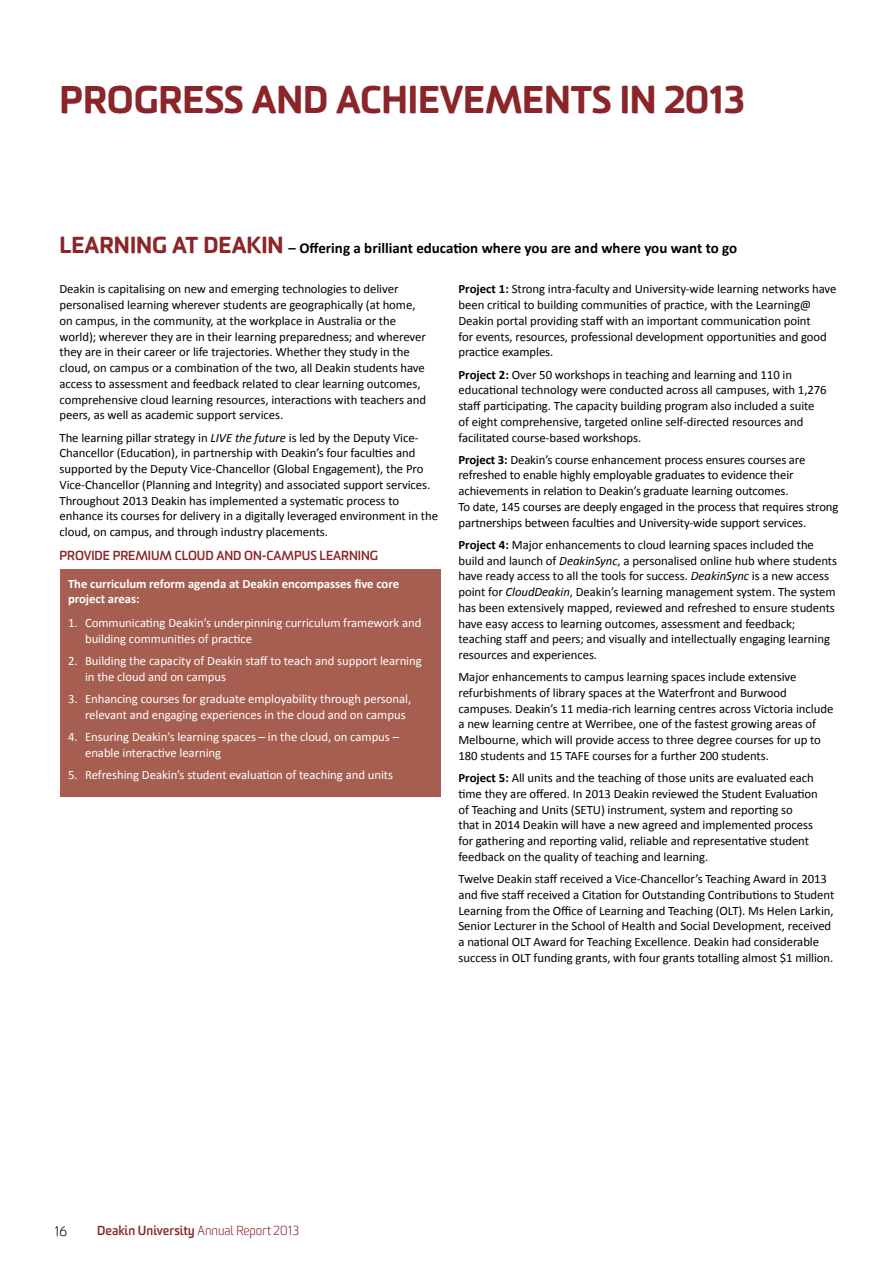
<style>
.page{position:relative;width:893px;height:1263px;background:#fff}
.page>*{position:absolute;margin:0;border:0;box-sizing:border-box;transform-origin:0 0}
.CHAPTER_headers_BOLD{font:900 37.5px "Sommet Rounded";letter-spacing:-.005em;color:#8a2529}
._1st_HEADER{font:700 15px "Calibri";color:#000}
.t1{font:300 13.5px "Sommet Rounded";color:#000}
.BODY_Copy{font:12.75px/15.8px "Calibri";letter-spacing:-.005em;color:#000}
.BODY_Copy-2{font:12.75px/15.8px "Calibri";letter-spacing:-.005em;color:#fff}
._2nd_HEADER_red{font:700 12.75px "Sommet Rounded";letter-spacing:-.005em;color:#8a2529}
._3rd_HEADER_black{font:700 12.75px/15px "Calibri";letter-spacing:-.005em;color:#fff}
.s1{font-family:"Sommet Rounded";font-weight:900;font-size:22.5px;color:#8a2529}
.s2{font-style:italic}
.s3{font-weight:700}
.s4{font-weight:300}
</style>
<div class="page">
<div style="left:60px;top:569px;width:380px;height:228px;background:#a55e4f"></div>
<p class="CHAPTER_headers_BOLD" style="left:60px;top:75px;width:687px">PROGRESS AND ACHIEVEMENTS IN 2013</p>
<h1 class="_1st_HEADER" style="left:60px;top:238px;width:679px"><span class="s1">LEARNING AT DEAKIN</span> – Offering a brilliant education where you are and where you want to go</h1>
<p class="BODY_Copy" style="left:60px;top:281px;width:368px">Deakin is capitalising on new and emerging technologies to deliver personalised learning wherever students are geographically (at home, on campus, in the community, at the workplace in Australia or the world); wherever they are in their learning preparedness; and wherever they are in their career or life trajectories. Whether they study in the cloud, on campus or a combination of the two, all Deakin students have access to assessment and feedback related to clear learning outcomes, comprehensive cloud learning resources, interactions with teachers and peers, as well as academic support services.</p>
<p class="BODY_Copy" style="left:60px;top:429px;width:380px">The learning pillar strategy in <span class="s2">LIVE the future</span> is led by the Deputy Vice-Chancellor (Education), in partnership with Deakin’s four faculties and supported by the Deputy Vice-Chancellor (Global Engagement), the Pro Vice-Chancellor (Planning and Integrity) and associated support services.<br>Throughout 2013 Deakin has implemented a systematic process to enhance its courses for delivery in a digitally leveraged environment in the cloud, on campus, and through industry placements.</p>
<h2 class="_2nd_HEADER_red" style="left:60px;top:548px;width:320px">PROVIDE PREMIUM CLOUD AND ON-CAMPUS LEARNING</h2>
<p class="_3rd_HEADER_black" style="left:68px;top:576px;width:333px">The curriculum reform agenda at Deakin encompasses five core project areas:</p>
<p class="BODY_Copy-2" style="left:85px;top:615px;width:338px;text-indent:-17px">1. Communicating Deakin’s underpinning curriculum framework and building communities of practice</p>
<p class="BODY_Copy-2" style="left:85px;top:653px;width:338px;text-indent:-17px">2. Building the capacity of Deakin staff to teach and support learning in the cloud and on campus</p>
<p class="BODY_Copy-2" style="left:85px;top:691px;width:328px;text-indent:-17px">3. Enhancing courses for graduate employability through personal, relevant and engaging experiences in the cloud and on campus</p>
<p class="BODY_Copy-2" style="left:85px;top:729px;width:315px;text-indent:-17px">4. Ensuring Deakin’s learning spaces – in the cloud, on campus – enable interactive learning</p>
<p class="BODY_Copy-2" style="left:68px;top:767px;width:327px">5. Refreshing Deakin’s student evaluation of teaching and units</p>
<p class="BODY_Copy" style="left:458px;top:281px;width:379px"><span class="s3">Project 1:</span> Strong intra-faculty and University-wide learning networks have been critical to building communities of practice, with the Learning@ Deakin portal providing staff with an important communication point<br>for events, resources, professional development opportunities and good practice examples.</p>
<p class="BODY_Copy" style="left:458px;top:366px;width:370px"><span class="s3">Project 2:</span> Over 50 workshops in teaching and learning and 110 in educational technology were conducted across all campuses, with 1,276 staff participating. The capacity building program also included a suite of eight comprehensive, targeted online self-directed resources and facilitated course-based workshops.</p>
<p class="BODY_Copy" style="left:458px;top:452px;width:382px"><span class="s3">Project 3:</span> Deakin’s course enhancement process ensures courses are refreshed to enable highly employable graduates to evidence their achievements in relation to Deakin’s graduate learning outcomes.<br>To date, 145 courses are deeply engaged in the process that requires strong partnerships between faculties and University-wide support services.</p>
<p class="BODY_Copy" style="left:458px;top:537px;width:380px"><span class="s3">Project 4:</span> Major enhancements to cloud learning spaces included the build and launch of <span class="s2">DeakinSync</span>, a personalised online hub where students have ready access to all the tools for success. <span class="s2">DeakinSync</span> is a new access point for <span class="s2">CloudDeakin</span>, Deakin’s learning management system. The system has been extensively mapped, reviewed and refreshed to ensure students have easy access to learning outcomes, assessment and feedback; teaching staff and peers; and visually and intellectually engaging learning resources and experiences.</p>
<p class="BODY_Copy" style="left:458px;top:669px;width:376px">Major enhancements to campus learning spaces include extensive refurbishments of library spaces at the Waterfront and Burwood campuses. Deakin’s 11 media-rich learning centres across Victoria include a new learning centre at Werribee, one of the fastest growing areas of Melbourne, which will provide access to three degree courses for up to 180 students and 15 TAFE courses for a further 200 students.</p>
<p class="BODY_Copy" style="left:458px;top:770px;width:361px"><span class="s3">Project 5:</span> All units and the teaching of those units are evaluated each time they are offered. In 2013 Deakin reviewed the Student Evaluation of Teaching and Units (SETU) instrument, system and reporting so<br>that in 2014 Deakin will have a new agreed and implemented process for gathering and reporting valid, reliable and representative student feedback on the quality of teaching and learning.</p>
<p class="BODY_Copy" style="left:458px;top:871px;width:377px">Twelve Deakin staff received a Vice-Chancellor’s Teaching Award in 2013 and five staff received a Citation for Outstanding Contributions to Student Learning from the Office of Learning and Teaching (OLT). Ms Helen Larkin, Senior Lecturer in the School of Health and Social Development, received a national OLT Award for Teaching Excellence. Deakin had considerable success in OLT funding grants, with four grants totalling almost $1 million.</p>
<p class="t1" style="left:54px;top:1223px;width:15px">16</p>
<p class="_2nd_HEADER_red" style="left:97px;top:1223px;width:203px">Deakin University <span class="s4">Annual Report 2013</span></p>
</div>
